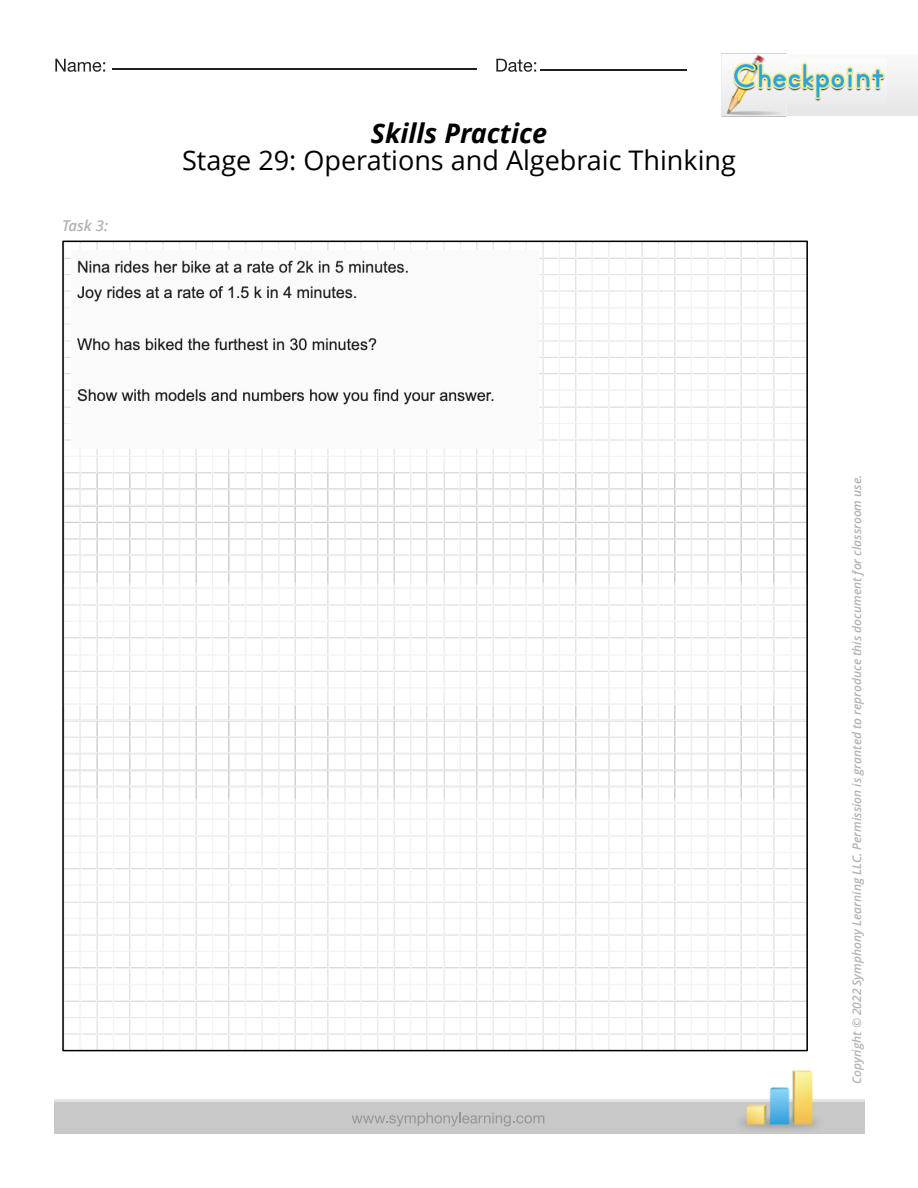
<style>
.page{position:relative;width:918px;height:1188px;background:#fff}
.page>*{position:absolute;margin:0;border:0;box-sizing:border-box;transform-origin:0 0}
.t1{font:27px "Open Sans";color:#000}
.t2{font:italic 700 27px "Open Sans";color:#000}
.t3{font:italic 600 15px "Open Sans";color:#b3b3b3}
.t4{font:italic 600 12px "Open Sans";color:#b3b3b3}
</style>
<div class="page">
<img style="left:54px;top:1070px;width:810px;height:64px">
<svg style="left:352px;top:1113px;width:192px;height:13px;background:#bbbbbc"></svg>
<svg style="left:55px;top:59px;width:50px;height:13px"></svg>
<svg style="left:496px;top:59px;width:40px;height:13px"></svg>
<hr style="left:113px;top:68px;width:364px;height:2px;background:#231f20">
<hr style="left:541px;top:69px;width:146px;height:1px;background:#231f20">
<svg style="left:787px;top:68px;width:131px;height:48px"></svg>
<img style="left:722px;top:53px;width:65px;height:64px">
<img style="left:722px;top:54px;width:65px;height:62px">
<img style="left:731px;top:58px;width:155px;height:46px">
<img style="left:65px;top:244px;width:740px;height:230px">
<img style="left:65px;top:474px;width:740px;height:232px">
<img style="left:65px;top:706px;width:740px;height:342px">
<img style="left:71px;top:251px;width:467px;height:198px">
<p class="t3" style="left:62px;top:219px;width:48px">Task 3:</p>
<h1 class="t2" style="left:371px;top:122px;width:178px">Skills Practice</h1>
<h1 class="t1" style="left:182px;top:149px;width:555px">Stage 29: Operations and Algebraic Thinking</h1>
<p class="t4" style="left:852px;top:1084px;width:611px;rotate:-90deg">Copyright © 2022 Symphony Learning LLC. Permission is granted to reproduce this document for classroom use.</p>
</div>
